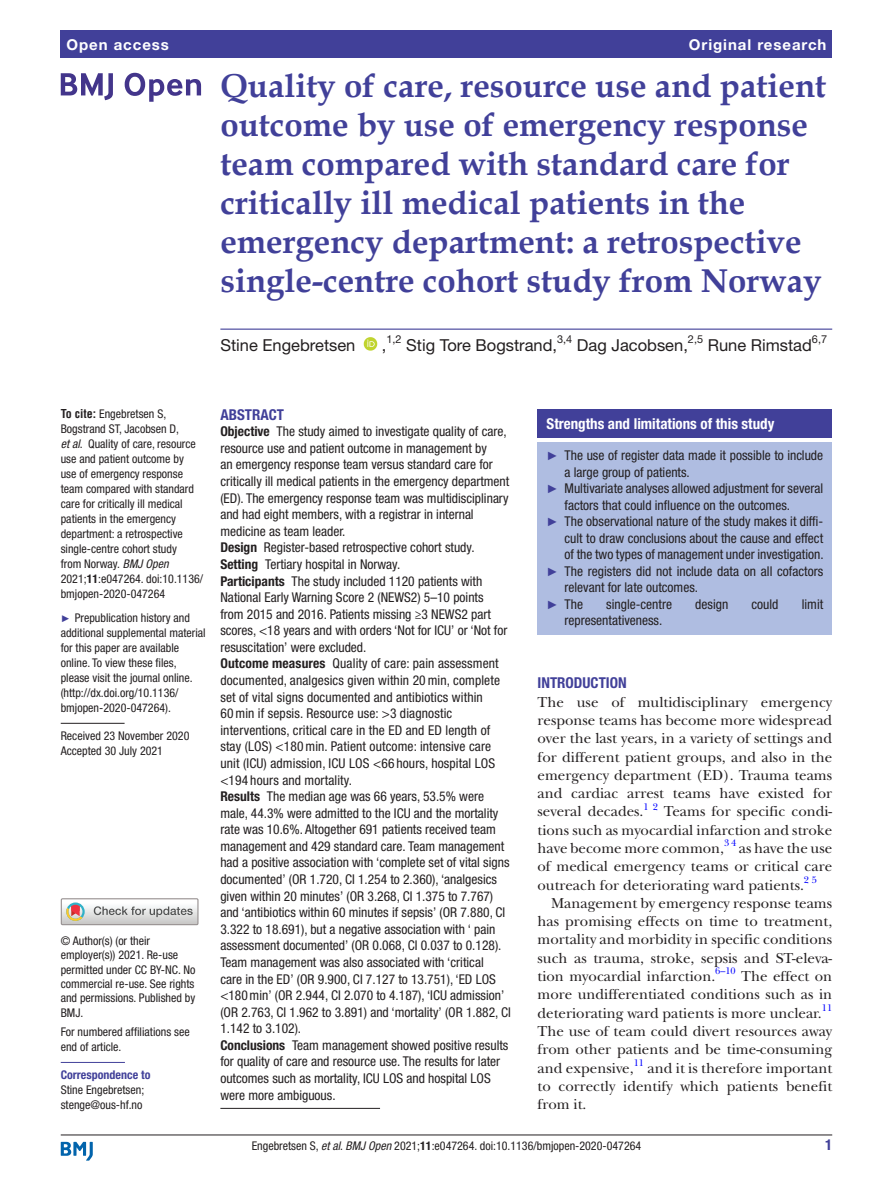
<style>
.page{position:relative;width:893px;height:1191px;background:#fff}
.page>*{position:absolute;margin:0;border:0;box-sizing:border-box;transform-origin:0 0}
.t1{font:700 33px/39px "Book Antiqua";color:#414099}
.t2{font:16.5px "Helvetica Neue LT Std";color:#231f20}
.t3{font:15px/18.3px "New Baskerville";color:#231f20;text-align:justify}
.t4{font:700 condensed 15px "Helvetica Neue LT Std";color:#fff}
.t5{font:700 15px "Helvetica Neue LT Std";letter-spacing:.065em;color:#fff}
.t6{font:700 condensed 15px "Helvetica Neue LT Std";color:#414099}
.t7{font:condensed 13.5px/16.6px "Helvetica Neue LT Std";color:#231f20}
.t8{font:condensed 12px/15px "Helvetica Neue LT Std";color:#231f20}
.t9{font:700 condensed 12px "Helvetica Neue LT Std";color:#414099}
.t10{font:10.95px "Helvetica Neue LT Std";color:#231f20}
.t11{font:9.9px "New Baskerville";color:#00f}
.s1{font-family:"Helvetica LT Std";font-weight:700}
.s2{font-style:italic}
.s3{font-weight:700}
.s4{font-family:"Arial";font-stretch:normal;font-size:9.75px;color:#414099}
.s5{font-family:"Arial";font-stretch:normal;font-size:12px;color:#414099}
</style>
<div class="page">
<hr style="left:61px;top:1134px;width:771px;height:1px;background:#231f20">
<svg style="left:61px;top:1141px;width:32px;height:19px"></svg>
<div style="left:61px;top:31px;width:771px;height:27px;background:#414099"></div>
<hr style="left:220px;top:328px;width:612px;height:2px;background:#414099">
<svg style="left:364px;top:337px;width:13px;height:14px"></svg>
<hr style="left:61px;top:723px;width:64px;height:1px;background:#231f20">
<hr style="left:61px;top:1062px;width:64px;height:1px;background:#414099">
<svg style="left:61px;top:73px;width:52px;height:27px"></svg>
<svg style="left:125px;top:73px;width:76px;height:29px"></svg>
<div style="left:61px;top:898px;width:138px;height:27px;border:1px solid #969090"></div>
<svg style="left:61px;top:898px;width:137px;height:26px"></svg>
<hr style="left:220px;top:1108px;width:160px;height:1px;background:#231f20">
<div style="left:538px;top:409px;width:294px;height:29px;background:#414099"></div>
<div style="left:538px;top:442px;width:294px;height:192px;background:#afbde1"></div>
<p class="t5" style="left:66px;top:35px;width:104px">Open access</p>
<p class="t5" style="left:689px;top:35px;width:139px">Original research</p>
<h1 class="t1" style="left:220px;top:66px;width:607px">Quality of care, resource use and patient outcome by use of emergency response team compared with standard care for critically ill medical patients in the emergency department: a retrospective single-centre cohort study from Norway</h1>
<p class="t2" style="left:220px;top:335px;width:137px">Stine Engebretsen</p>
<p class="t2" style="left:382px;top:335px;width:6px">,</p>
<p class="t10" style="left:386px;top:333px;width:17px">1,2</p>
<p class="t2" style="left:406px;top:335px;width:152px">Stig Tore Bogstrand,</p>
<p class="t10" style="left:557px;top:333px;width:17px">3,4</p>
<p class="t2" style="left:577px;top:335px;width:112px">Dag Jacobsen,</p>
<p class="t10" style="left:688px;top:333px;width:17px">2,5</p>
<p class="t2" style="left:708px;top:335px;width:106px">Rune Rimstad</p>
<p class="t10" style="left:812px;top:333px;width:17px">6,7</p>
<p class="t8" style="left:61px;top:406px;width:144px"><span class="s1">To cite:</span> Engebretsen S,<br>Bogstrand ST, Jacobsen D,<br><span class="s2">et al</span>. Quality of care, resource use and patient outcome by<br>use of emergency response team compared with standard care for critically ill medical patients in the emergency department: a retrospective single-centre cohort study<br>from Norway. <span class="s2">BMJ Open<br></span>2021;<span class="s3">11</span>:e047264. doi:10.1136/ bmjopen-2020-047264</p>
<p class="t8" style="left:61px;top:610px;width:146px"><span class="s4">►</span> Prepublication history and additional supplemental material for this paper are available online. To view these files, please visit the journal online. (http://dx.doi.org/10.1136/ bmjopen-2020-047264).</p>
<p class="t8" style="left:61px;top:728px;width:130px">Received 23 November 2020<br>Accepted 30 July 2021</p>
<p class="t8" style="left:61px;top:933px;width:136px;line-height:14.4px">© Author(s) (or their employer(s)) 2021. Re-use permitted under CC BY-NC. No commercial re-use. See rights and permissions. Published by<br>BMJ.</p>
<p class="t8" style="left:61px;top:1024px;width:130px">For numbered affiliations see end of article.</p>
<p class="t9" style="left:61px;top:1067px;width:91px">Correspondence to</p>
<p class="t8" style="left:61px;top:1082px;width:85px">Stine Engebretsen; stenge@ous-hf.no</p>
<p class="t6" style="left:220px;top:405px;width:65px">ABSTRACT</p>
<p class="t7" style="left:220px;top:423px;width:292px"><span class="s3">Objective</span> The study aimed to investigate quality of care, resource use and patient outcome in management by<br>an emergency response team versus standard care for critically ill medical patients in the emergency department (ED). The emergency response team was multidisciplinary and had eight members, with a registrar in internal medicine as team leader.<br><span class="s3">Design</span> Register-based retrospective cohort study.<br><span class="s3">Setting</span> Tertiary hospital in Norway.<br><span class="s3">Participants</span> The study included 1120 patients with National Early Warning Score 2 (NEWS2) 5–10 points<br>from 2015 and 2016. Patients missing ≥3 NEWS2 part scores, &lt;18 years and with orders ‘Not for ICU’ or ‘Not for resuscitation’ were excluded.<br><span class="s3">Outcome measures</span> Quality of care: pain assessment documented, analgesics given within 20 min, complete set of vital signs documented and antibiotics within<br>60 min if sepsis. Resource use: &gt;3 diagnostic interventions, critical care in the ED and ED length of stay (LOS) &lt;180 min. Patient outcome: intensive care unit (ICU) admission, ICU LOS &lt;66 hours, hospital LOS &lt;194 hours and mortality.<br><span class="s3">Results</span> The median age was 66 years, 53.5% were male, 44.3% were admitted to the ICU and the mortality rate was 10.6%. Altogether 691 patients received team management and 429 standard care. Team management had a positive association with ‘complete set of vital signs documented’ (OR 1.720, CI 1.254 to 2.360), ‘analgesics given within 20 minutes’ (OR 3.268, CI 1.375 to 7.767) and ‘antibiotics within 60 minutes if sepsis’ (OR 7.880, CI 3.322 to 18.691), but a negative association with ‘ pain assessment documented’ (OR 0.068, CI 0.037 to 0.128).<br>Team management was also associated with ‘critical<br>care in the ED’ (OR 9.900, CI 7.127 to 13.751), ‘ED LOS &lt;180min’ (OR 2.944, CI 2.070 to 4.187), ‘ICU admission’ (OR 2.763, CI 1.962 to 3.891) and ‘mortality’ (OR 1.882, CI 1.142 to 3.102).<br><span class="s3">Conclusions</span> Team management showed positive results for quality of care and resource use. The results for later outcomes such as mortality, ICU LOS and hospital LOS were more ambiguous.</p>
<p class="t4" style="left:547px;top:414px;width:229px">Strengths and limitations of this study</p>
<p class="t7" style="left:547px;top:447px;width:278px"><span class="s5">►</span> The use of register data made it possible to include</p>
<p class="t7" style="left:565px;top:464px;width:127px">a large group of patients.</p>
<p class="t7" style="left:547px;top:480px;width:278px"><span class="s5">►</span> Multivariate analyses allowed adjustment for several</p>
<p class="t7" style="left:565px;top:497px;width:227px">factors that could influence on the outcomes.</p>
<p class="t7" style="left:547px;top:513px;width:278px"><span class="s5">►</span> The observational nature of the study makes it diffi-</p>
<p class="t7" style="left:565px;top:530px;width:260px">cult to draw conclusions about the cause and effect</p>
<p class="t7" style="left:565px;top:546px;width:261px">of the two types of management under investigation.</p>
<p class="t7" style="left:547px;top:563px;width:278px"><span class="s5">►</span> The registers did not include data on all cofactors</p>
<p class="t7" style="left:565px;top:579px;width:135px">relevant for late outcomes.</p>
<p class="t7" style="left:547px;top:596px;width:38px"><span class="s5">►</span> The</p>
<p class="t7" style="left:606px;top:596px;width:67px">single-centre</p>
<p class="t7" style="left:695px;top:596px;width:34px">design</p>
<p class="t7" style="left:751px;top:596px;width:28px">could</p>
<p class="t7" style="left:802px;top:596px;width:23px">limit</p>
<p class="t7" style="left:565px;top:612px;width:99px">representativeness.</p>
<p class="t6" style="left:538px;top:674px;width:91px">INTRODUCTION</p>
<p class="t3" style="left:538px;top:693px;width:296px">The use of multidisciplinary emergency response teams has become more widespread over the last years, in a variety of settings and for different patient groups, and also in the emergency department (ED). Trauma teams and cardiac arrest teams have existed for several decades.<sup>1</sup> <sup>2</sup> Teams for specific condi&shy;tions such as myocardial infarction and stroke have become more common,</p>
<p class="t11" style="left:724px;top:837px;width:14px">3 4</p>
<p class="t3" style="left:538px;top:839px;width:296px;text-indent:201px">as have the use of medical emergency teams or critical care outreach for deteriorating ward patients.</p>
<p class="t11" style="left:804px;top:874px;width:14px">2 5</p>
<p class="t3" style="left:538px;top:894px;width:296px;text-indent:14px">Management by emergency response teams has promising effects on time to treatment, mortality and morbidity in specific conditions such as trauma, stroke, sepsis and ST-eleva&shy;tion myocardial infarction.</p>
<p class="t11" style="left:715px;top:965px;width:22px">6–10</p>
<p class="t3" style="left:538px;top:967px;width:296px;text-indent:204px">The effect on more undifferentiated conditions such as in deteriorating ward patients is more unclear.<sup>11<br></sup>The use of team could divert resources away from other patients and be time-consuming and expensive,</p>
<p class="t11" style="left:634px;top:1056px;width:12px">11</p>
<p class="t3" style="left:538px;top:1058px;width:296px;text-indent:110px">and it is therefore important to correctly identify which patients benefit from it.</p>
<p class="t8" style="left:252px;top:1137px;width:391px">Engebretsen S, <span class="s2">et al</span>. <span class="s2">BMJ Open</span> 2021;<span class="s3">11</span>:e047264. doi:10.1136/bmjopen-2020-047264</p>
<p class="t6" style="left:825px;top:1135px;width:9px">1</p>
</div>
